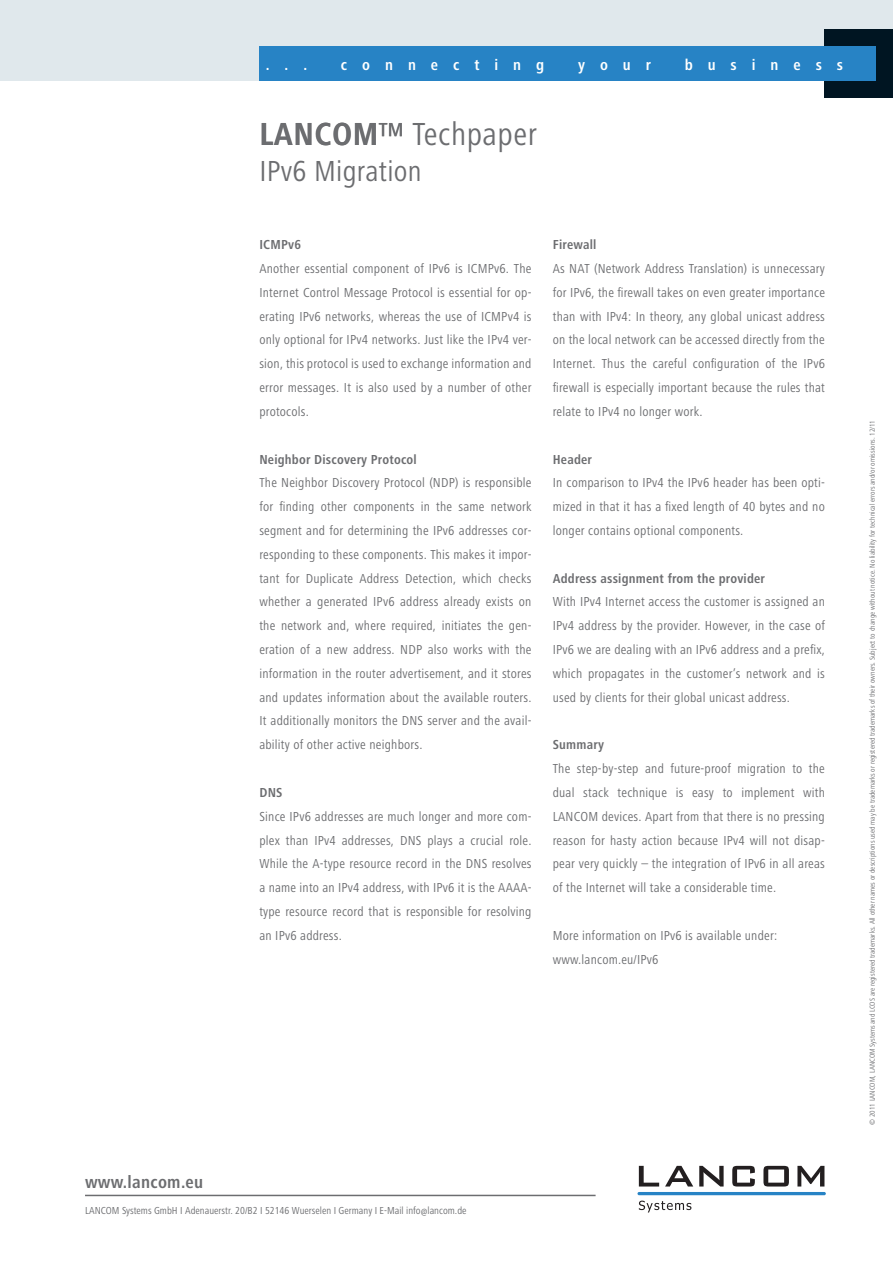
<style>
.page{position:relative;width:893px;height:1263px;background:#fff}
.page>*{position:absolute;margin:0;border:0;box-sizing:border-box;transform-origin:0 0}
.t1{font:condensed 33px "Frutiger Next LT";letter-spacing:.015em;color:#6c6d70}
.t2{font:condensed 30px "Frutiger Next LT";letter-spacing:.01em;color:#6c6d70}
.t3{font:700 condensed 18px "Frutiger Next LT";letter-spacing:.015em;color:#6c6d70}
.t4{font:700 condensed 15.75px "Frutiger Next LT";letter-spacing:.95em;color:#fff}
.Body{font:condensed 13.5px/23.9px "Frutiger Next LT";letter-spacing:.015em;color:#6c6d70;text-align:justify}
.Body-2{font:700 condensed 13.5px "Frutiger Next LT";letter-spacing:.015em;color:#6c6d70}
.t5{font:condensed 10.5px "Frutiger Next LT";color:#6c6d70}
.t6{font:condensed 7.5px "Frutiger Next LT";color:#6c6d70}
.s1{font-weight:700}
</style>
<div class="page">
<svg style="left:639px;top:1166px;width:20px;height:20px"></svg>
<svg style="left:665px;top:1166px;width:28px;height:20px"></svg>
<svg style="left:699px;top:1166px;width:25px;height:20px"></svg>
<svg style="left:732px;top:1166px;width:23px;height:20px"></svg>
<svg style="left:763px;top:1166px;width:26px;height:20px"></svg>
<svg style="left:797px;top:1166px;width:27px;height:20px"></svg>
<svg style="left:639px;top:1200px;width:52px;height:12px"></svg>
<hr style="left:637px;top:1192px;width:189px;height:3px;background:#2783c5;border-radius:2px">
<hr style="left:85px;top:1195px;width:511px;height:1px;background:#6c6d70">
<div style="left:0;top:0;width:893px;height:81px;background:#e0e8ec"></div>
<div style="left:825px;top:30px;width:68px;height:68px;background:#001522"></div>
<div style="left:259px;top:47px;width:617px;height:34px;background:#2783c5"></div>
<p class="t4" style="left:266px;top:56px;width:43px">...</p>
<p class="t4" style="left:341px;top:56px;width:205px">connecting</p>
<p class="t4" style="left:578px;top:56px;width:74px">your</p>
<p class="t4" style="left:685px;top:56px;width:160px">business</p>
<p class="t1" style="left:259px;top:115px;width:279px"><span class="s1">LANCOM</span> Techpaper</p>
<p class="t2" style="left:259px;top:154px;width:164px">IPv6 Migration</p>
<p class="t1" style="left:379px;top:115px;width:26px">™</p>
<p class="Body-2" style="left:259px;top:237px;width:43px">ICMPv6</p>
<p class="Body" style="left:259px;top:257px;width:274px">Another essential component of IPv6 is ICMPv6. The Internet Control Message Protocol is essential for op&shy;erating IPv6 networks, whereas the use of ICMPv4 is only optional for IPv4 networks. Just like the IPv4 ver&shy;sion, this protocol is used to exchange information and error messages. It is also used by a number of other protocols.</p>
<p class="Body-2" style="left:259px;top:451px;width:159px">Neighbor Discovery Protocol</p>
<p class="Body" style="left:259px;top:471px;width:274px">The Neighbor Discovery Protocol (NDP) is responsible for finding other components in the same network segment and for determining the IPv6 addresses cor&shy;responding to these components. This makes it impor&shy;tant for Duplicate Address Detection, which checks whether a generated IPv6 address already exists on the network and, where required, initiates the gen&shy;eration of a new address. NDP also works with the information in the router advertisement, and it stores and updates information about the available routers.<br>It additionally monitors the DNS server and the avail&shy;ability of other active neighbors.</p>
<p class="Body-2" style="left:259px;top:785px;width:25px">DNS</p>
<p class="Body" style="left:259px;top:804px;width:274px">Since IPv6 addresses are much longer and more com&shy;plex than IPv4 addresses, DNS plays a crucial role.<br>While the A-type resource record in the DNS resolves a name into an IPv4 address, with IPv6 it is the AAAA&shy;type resource record that is responsible for resolving an IPv6 address.</p>
<p class="Body-2" style="left:553px;top:237px;width:45px">Firewall</p>
<p class="Body" style="left:553px;top:257px;width:274px">As NAT (Network Address Translation) is unnecessary for IPv6, the firewall takes on even greater importance than with IPv4: In theory, any global unicast address on the local network can be accessed directly from the Internet. Thus the careful configuration of the IPv6 firewall is especially important because the rules that relate to IPv4 no longer work.</p>
<p class="Body-2" style="left:553px;top:451px;width:41px">Header</p>
<p class="Body" style="left:553px;top:471px;width:274px">In comparison to IPv4 the IPv6 header has been opti&shy;mized in that it has a fixed length of 40 bytes and no longer contains optional components.</p>
<p class="Body-2" style="left:553px;top:571px;width:214px">Address assignment from the provider</p>
<p class="Body" style="left:553px;top:590px;width:274px">With IPv4 Internet access the customer is assigned an IPv4 address by the provider. However, in the case of IPv6 we are dealing with an IPv6 address and a prefix, which propagates in the customer’s network and is used by clients for their global unicast address.</p>
<p class="Body-2" style="left:553px;top:737px;width:53px">Summary</p>
<p class="Body" style="left:553px;top:757px;width:274px">The step-by-step and future-proof migration to the dual stack technique is easy to implement with LANCOM devices. Apart from that there is no pressing reason for hasty action because IPv4 will not disap&shy;pear very quickly – the integration of IPv6 in all areas of the Internet will take a considerable time.</p>
<p class="Body" style="left:553px;top:923px;width:226px">More information on IPv6 is available under:</p>
<p class="Body" style="left:553px;top:947px;width:107px">www.lancom.eu/IPv6</p>
<p class="t3" style="left:85px;top:1172px;width:120px">www.lancom.eu</p>
<p class="t5" style="left:85px;top:1205px;width:383px">LANCOM Systems GmbH I Adenauerstr. 20/B2 I 52146 Wuerselen I Germany I E-Mail info@lancom.de</p>
<p class="t6" style="left:868px;top:1125px;width:706px;rotate:-90deg">© 2011 LANCOM, LANCOM Systems and LCOS are registered trademarks. All other names or descriptions used may be trademarks or registered trademarks of their owners. Subject to change without notice. No liability for technical errors and/or omissions. 12/11</p>
</div>
